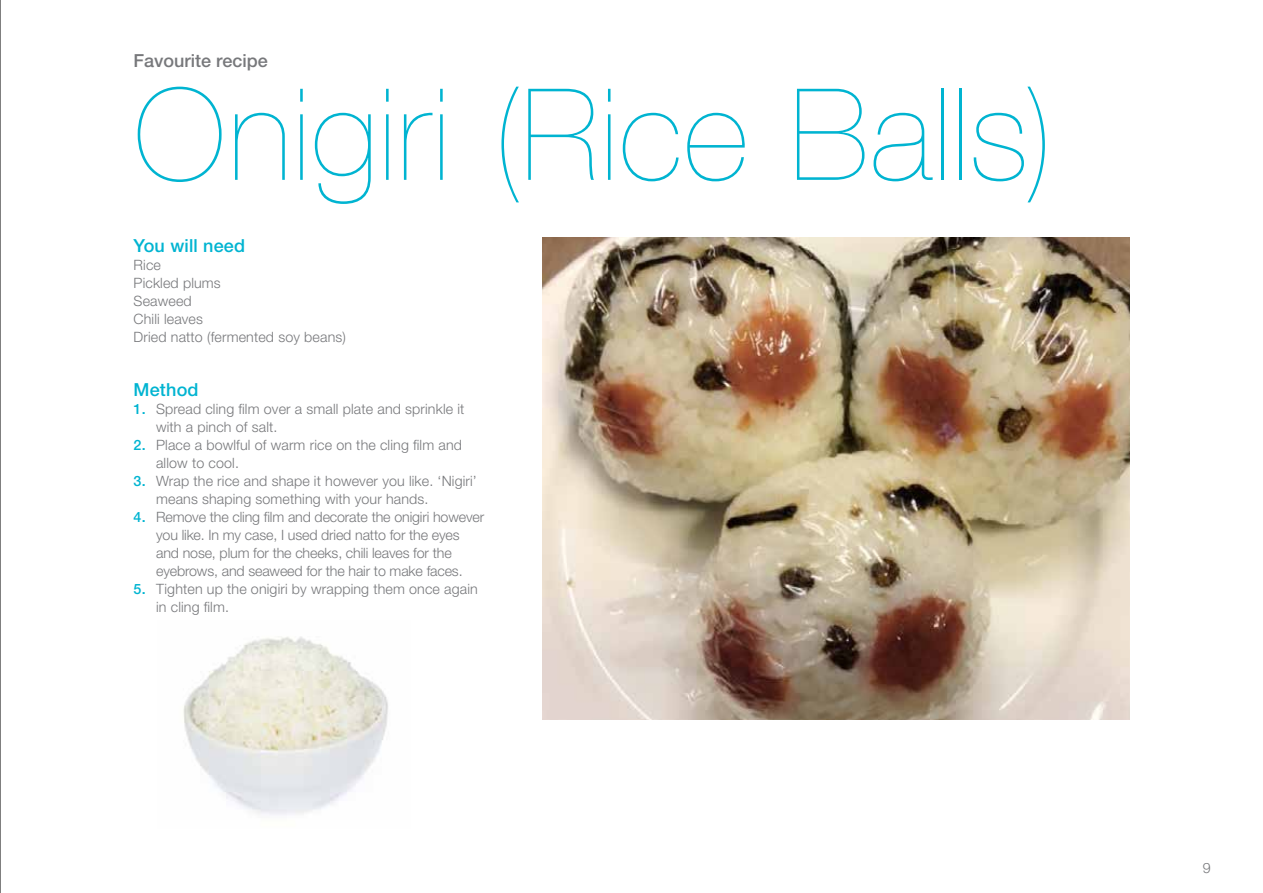
<style>
.page{position:relative;width:1263px;height:893px;background:#fff}
.page>*{position:absolute;margin:0;border:0;box-sizing:border-box;transform-origin:0 0}
.t1{font:200 127.5px "Helvetica Neue LT Pro";letter-spacing:.01em;color:#00b4d1}
.t2{font:500 18px "Helvetica Neue LT Pro";letter-spacing:.01em;color:#00b4d1}
.t3{font:500 18px "Helvetica Neue LT Pro";color:#77787b}
.t4{font:300 14.25px/18px "Helvetica Neue LT Pro";letter-spacing:.01em;color:#77787b}
.t5{font:300 14.25px/18px "Helvetica Neue LT Pro";letter-spacing:-.01em;color:#77787b}
.s1{font-weight:500;color:#00b4d1}
</style>
<div class="page">
<hr style="left:0;top:0;width:1px;height:893px;background:#000">
<img style="left:543px;top:238px;width:586px;height:482px">
<img style="left:183px;top:636px;width:205px;height:179px">
<p class="t3" style="left:134px;top:50px;width:136px">Favourite recipe</p>
<h1 class="t1" style="left:134px;top:60px;width:921px">Onigiri (Rice Balls)</h1>
<p class="t2" style="left:134px;top:235px;width:113px">You will need</p>
<p class="t4" style="left:134px;top:255px;width:214px">Rice<br>Pickled plums<br>Seaweed<br>Chili leaves<br>Dried natto (fermented soy beans)</p>
<p class="t2" style="left:134px;top:379px;width:66px">Method</p>
<p class="t4" style="left:156px;top:399px;width:310px;text-indent:-23px"><span class="s1">1.</span> Spread cling film over a small plate and sprinkle it with a pinch of salt.</p>
<p class="t4" style="left:156px;top:435px;width:307px;text-indent:-23px"><span class="s1">2.</span> Place a bowlful of warm rice on the cling film and allow to cool.</p>
<p class="t4" style="left:156px;top:471px;width:322px;text-indent:-23px"><span class="s1">3.</span> Wrap the rice and shape it however you like. ‘Nigiri’ means shaping something with your hands.</p>
<p class="t5" style="left:156px;top:507px;width:330px;text-indent:-23px"><span class="s1">4.</span> Remove the cling film and decorate the onigiri however you like. In my case, I used dried natto for the eyes and nose, plum for the cheeks, chili leaves for the eyebrows, and seaweed for the hair to make faces.</p>
<p class="t4" style="left:156px;top:579px;width:323px;text-indent:-23px"><span class="s1">5.</span> Tighten up the onigiri by wrapping them once again in cling film.</p>
<p class="t4" style="left:1203px;top:858px;width:9px">9</p>
</div>
